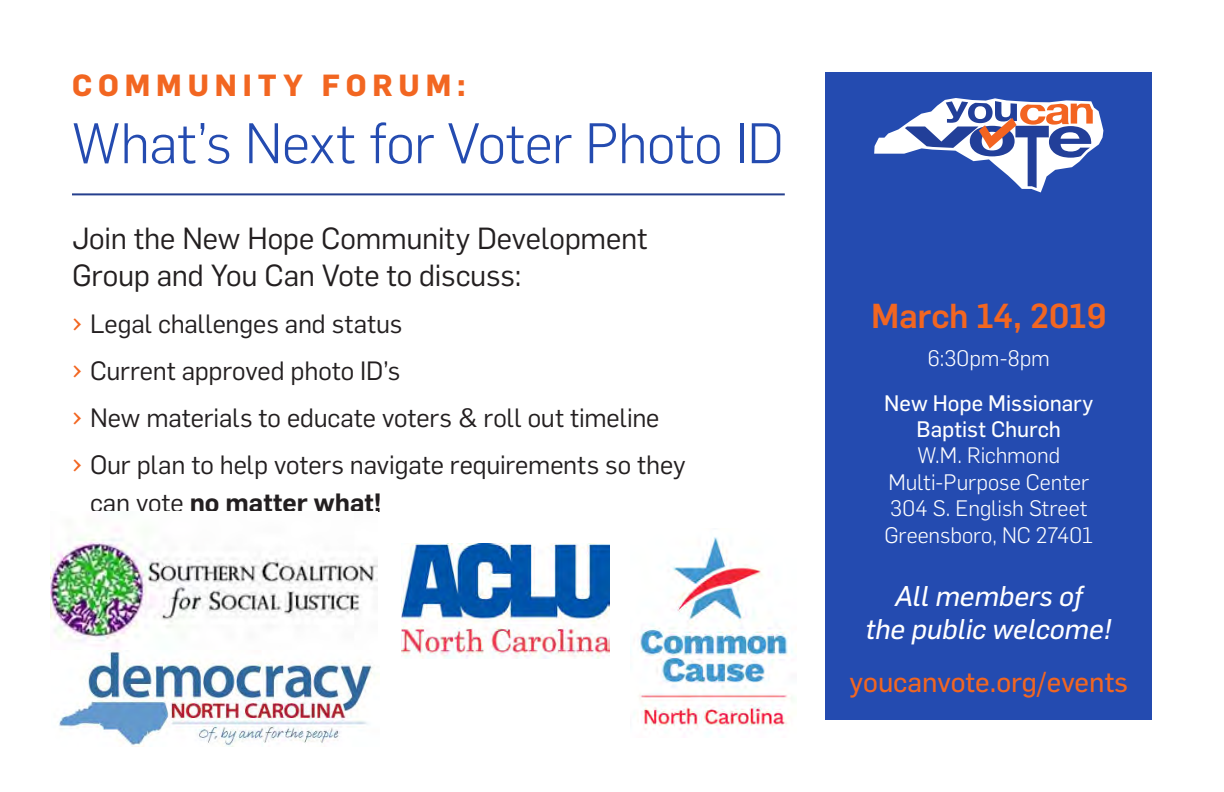
<style>
.page{position:relative;width:1224px;height:792px;background:#fff}
.page>*{position:absolute;margin:0;border:0;box-sizing:border-box;transform-origin:0 0}
.t1{font:300 56px "Flama";letter-spacing:-.01em;color:#244bb0}
.t2{font:500 34px "Flama";letter-spacing:-.005em;color:#f26621}
.t3{font:30px/36.6px "Flama";letter-spacing:-.005em;color:#231f20}
.t4{font:700 30px "Flama";letter-spacing:.195em;color:#f26621}
.t5{font:italic 28px/33.6px "Flama Basic";color:#fff;text-align:center}
.t6{font:28px "Flama Basic";color:#f26621}
.t7{font:26px/38px "Flama";letter-spacing:-.005em;color:#231f20}
.t8{font:300 22px/26.4px "Flama";color:#fff;text-align:center}
.t9{font:22px/26.4px "Flama Basic";color:#fff;text-align:center}
.s1{font-size:32px;color:#f26621}
.s2{font-weight:600}
</style>
<div class="page">
<div style="left:825px;top:72px;width:327px;height:648px;background:#244bb0"></div>
<svg style="left:874px;top:98px;width:229px;height:94px"></svg>
<hr style="left:72px;top:193px;width:713px;height:2px;background:#253f8e">
<img style="left:51px;top:529px;width:326px;height:122px">
<img style="left:402px;top:544px;width:208px;height:114px">
<img style="left:630px;top:537px;width:163px;height:196px">
<img style="left:59px;top:651px;width:314px;height:96px">
<p class="t4" style="left:72px;top:63px;width:395px">COMMUNITY FORUM:</p>
<p class="t1" style="left:72px;top:101px;width:713px">What’s Next for Voter Photo ID</p>
<p class="t3" style="left:72px;top:219px;width:577px">Join the New Hope Community Development<br>Group and You Can Vote to discuss:</p>
<p class="t7" style="left:72px;top:303px;width:332px"><span class="s1">›</span> Legal challenges and status</p>
<p class="t7" style="left:72px;top:350px;width:330px"><span class="s1">›</span> Current approved photo ID’s</p>
<p class="t7" style="left:72px;top:397px;width:589px"><span class="s1">›</span> New materials to educate voters &amp; roll out timeline</p>
<p class="t7" style="left:90px;top:444px;width:597px;text-indent:-18px"><span class="s1">›</span> Our plan to help voters navigate requirements so they can vote <span class="s2">no matter what!</span></p>
<p class="t2" style="left:871px;top:291px;width:237px">March 14, 2019</p>
<p class="t8" style="left:928px;top:344px;width:124px">6:30pm-8pm</p>
<p class="t9" style="left:884px;top:388px;width:211px">New Hope Missionary<br>Baptist Church</p>
<p class="t8" style="left:889px;top:441px;width:202px">W.M. Richmond<br>Multi-Purpose Center</p>
<p class="t8" style="left:890px;top:494px;width:199px">304 S. English Street</p>
<p class="t8" style="left:884px;top:520px;width:210px">Greensboro, NC 27401</p>
<p class="t5" style="left:866px;top:577px;width:247px">All members of<br>the public welcome!</p>
<p class="t6" style="left:850px;top:661px;width:280px">youcanvote.org/events</p>
</div>
